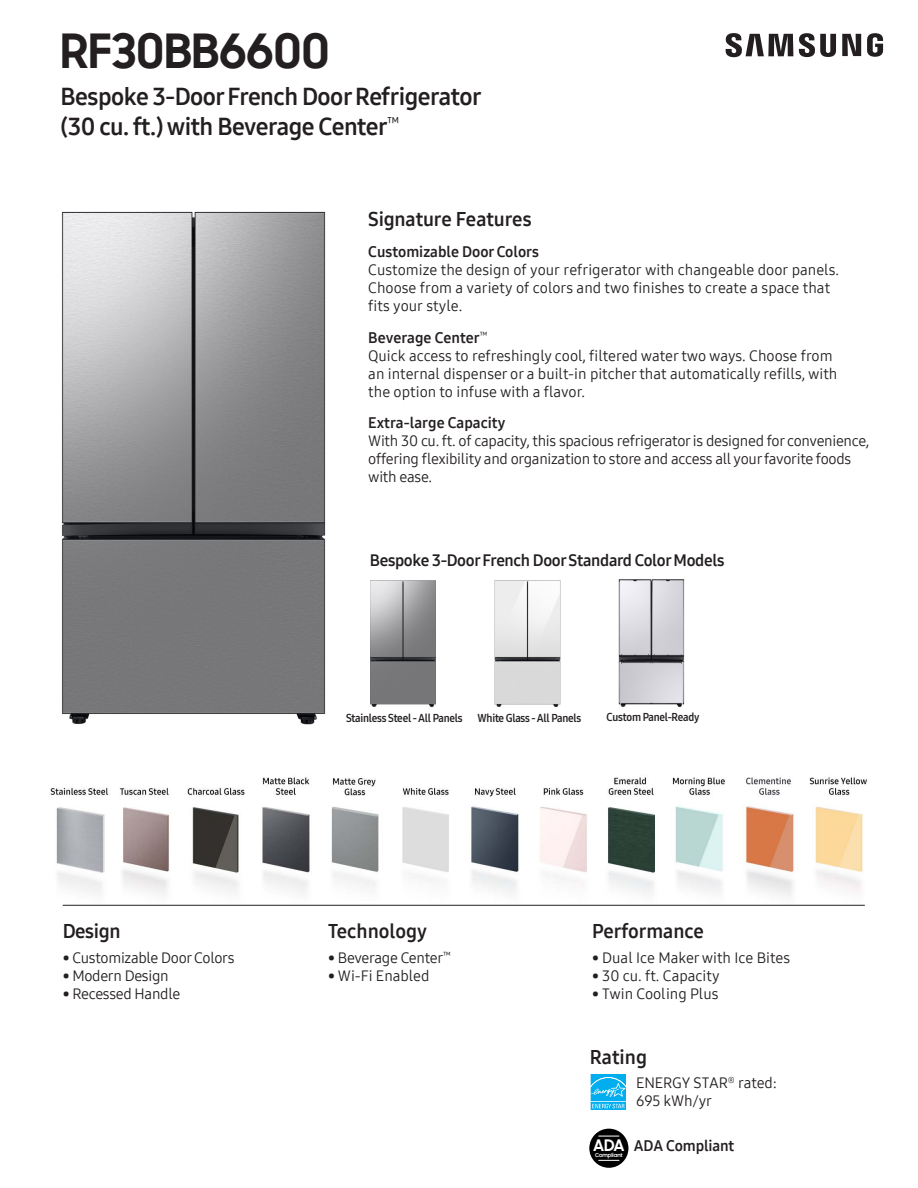
<style>
.page{position:relative;width:918px;height:1188px;background:#fff}
.page>*{position:absolute;margin:0;border:0;box-sizing:border-box;transform-origin:0 0}
.t1{font:700 48px "Samsung Sharp Sans";color:#231f20}
.t2{font:24px/30px "Samsung One 700";letter-spacing:-.02em;color:#231f20}
.t3{font:19.5px "Samsung One 700";color:#231f20}
.t4{font:16.2px "Samsung One 700";letter-spacing:-.02em;color:#231f20}
.t5{font:700 16.2px "Samsung Sharp Sans";color:#fff}
.t6{font:15px/18px "Samsung One 400";color:#231f20}
.t7{font:15px/18px "Samsung One 400";letter-spacing:-.02em;color:#231f20}
.Copy_Bullets{font:15px "Samsung One 700";color:#231f20}
.t8{font:11.25px "Samsung One 700 C";letter-spacing:-.02em;color:#231f20}
.t9{font:700 5.25px "Samsung Sharp Sans";color:#fff}
</style>
<div class="page">
<svg style="left:726px;top:33px;width:157px;height:24px"></svg>
<img style="left:50px;top:777px;width:817px;height:128px">
<hr style="left:63px;top:905px;width:802px;height:1px;background:#231f20">
<div style="left:589px;top:1129px;width:39px;height:39px;background:#000;border-radius:50%"></div>
<svg style="left:599px;top:1136px;width:20px;height:1px"></svg>
<svg style="left:599px;top:1160px;width:20px;height:1px"></svg>
<svg style="left:590px;top:1074px;width:36px;height:36px"></svg>
<img style="left:62px;top:211px;width:264px;height:514px">
<img style="left:494px;top:580px;width:67px;height:127px">
<img style="left:370px;top:580px;width:66px;height:128px">
<img style="left:618px;top:579px;width:67px;height:128px">
<p class="t1" style="left:60px;top:15px;width:271px">RF30BB6600</p>
<p class="t2" style="left:60px;top:81px;width:423px">Bespoke 3-Door French Door Refrigerator (30 cu. ft.) with Beverage Center<sup>™</sup></p>
<p class="t3" style="left:368px;top:206px;width:165px">Signature Features</p>
<p class="Copy_Bullets" style="left:368px;top:242px;width:172px">Customizable Door Colors</p>
<p class="t6" style="left:368px;top:261px;width:472px">Customize the design of your refrigerator with changeable door panels.<br>Choose from a variety of colors and two finishes to create a space that fits your style.</p>
<p class="Copy_Bullets" style="left:368px;top:327px;width:121px">Beverage Center<sup>™</sup></p>
<p class="t6" style="left:368px;top:346px;width:471px">Quick access to refreshingly cool, filtered water two ways. Choose from an internal dispenser or a built-in pitcher that automatically refills, with the option to infuse with a flavor.</p>
<p class="Copy_Bullets" style="left:368px;top:413px;width:139px">Extra-large Capacity</p>
<p class="t7" style="left:368px;top:432px;width:502px">With 30 cu. ft. of capacity, this spacious refrigerator is designed for convenience, offering flexibility and organization to store and access all your favorite foods with ease.</p>
<p class="t4" style="left:370px;top:549px;width:356px">Bespoke 3-Door French Door Standard Color Models</p>
<p class="t3" style="left:63px;top:918px;width:59px">Design</p>
<p class="t7" style="left:63px;top:949px;width:173px">• Customizable Door Colors</p>
<p class="t7" style="left:63px;top:967px;width:107px">• Modern Design</p>
<p class="t7" style="left:63px;top:985px;width:119px">• Recessed Handle</p>
<p class="t8" style="left:346px;top:710px;width:118px">Stainless Steel - All Panels</p>
<p class="t8" style="left:477px;top:710px;width:105px">White Glass - All Panels</p>
<p class="t8" style="left:607px;top:709px;width:94px">Custom Panel-Ready</p>
<p class="t3" style="left:328px;top:918px;width:100px">Technology</p>
<p class="t7" style="left:328px;top:949px;width:124px">• Beverage Center<sup>™</sup></p>
<p class="t6" style="left:328px;top:967px;width:103px">• Wi-Fi Enabled</p>
<p class="t3" style="left:592px;top:918px;width:113px">Performance</p>
<p class="t6" style="left:592px;top:949px;width:200px">• Dual Ice Maker with Ice Bites</p>
<p class="t6" style="left:592px;top:967px;width:129px">• 30 cu. ft. Capacity</p>
<p class="t6" style="left:592px;top:985px;width:128px">• Twin Cooling Plus</p>
<p class="t3" style="left:590px;top:1044px;width:59px">Rating</p>
<p class="t6" style="left:636px;top:1074px;width:142px">ENERGY STAR<sup>®</sup> rated:</p>
<p class="t6" style="left:636px;top:1092px;width:77px">695 kWh/yr</p>
<p class="t5" style="left:593px;top:1133px;width:33px">ADA</p>
<p class="Copy_Bullets" style="left:634px;top:1136px;width:102px">ADA Compliant</p>
<p class="t9" style="left:595px;top:1151px;width:29px">Compliant</p>
</div>
